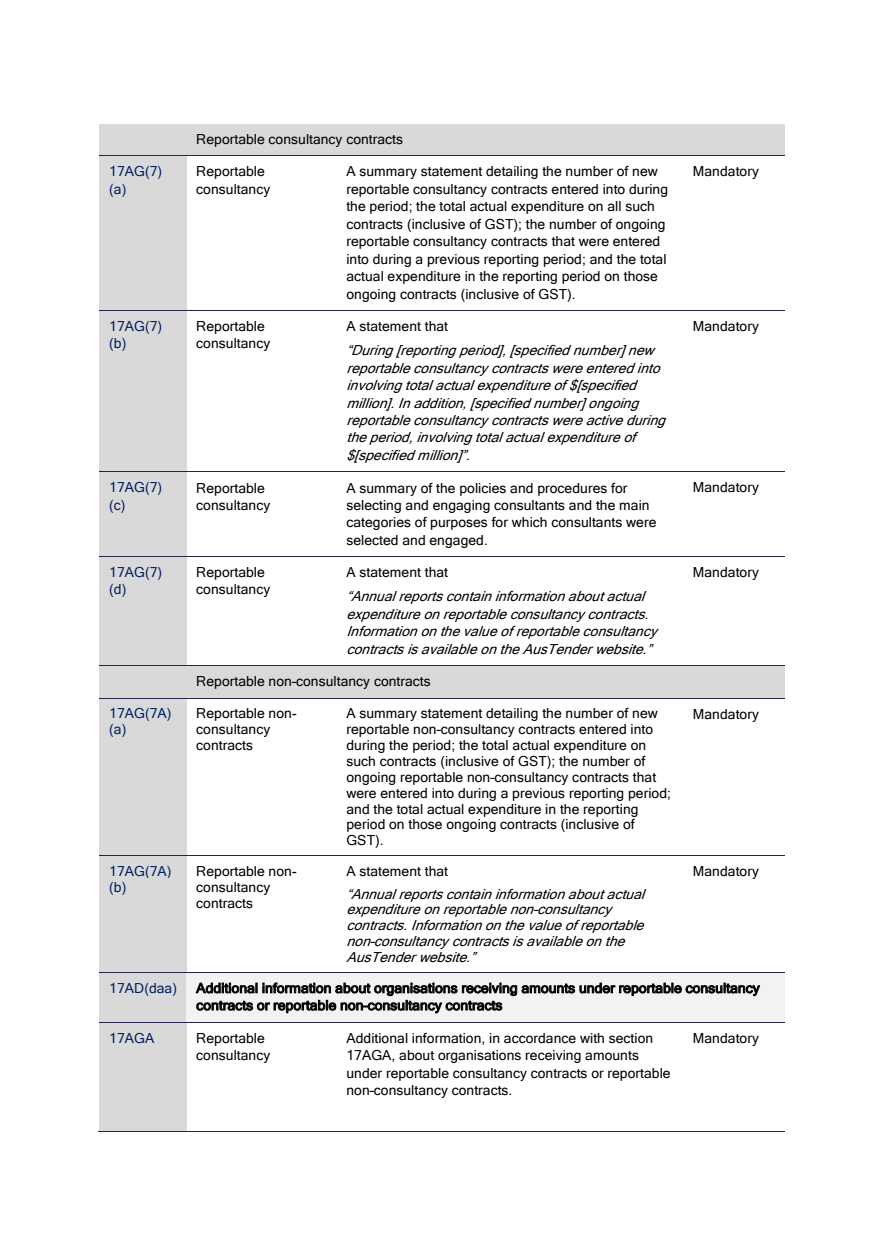
<style>
.page{position:relative;width:874px;height:1241px;background:#fff}
.page>*{position:absolute;margin:0;border:0;box-sizing:border-box;transform-origin:0 0}
.t1{font:13.83px/15.9px "Microsoft Sans Serif";letter-spacing:.005em;color:#000}
.t2{font:italic 13.83px/17.5px "Microsoft Sans Serif";color:#000}
.t3{font:13.83px/17.2px "Microsoft Sans Serif";letter-spacing:.005em;color:#002060}
.t4{font:13.65px/17.2px "Microsoft Sans Serif";letter-spacing:.005em;color:#000}
</style>
<div class="page">
<div style="left:100px;top:124px;width:86px;height:31px;background:#d9d9d9"></div>
<div style="left:186px;top:124px;width:496px;height:31px;background:#d9d9d9"></div>
<div style="left:682px;top:124px;width:102px;height:31px;background:#d9d9d9"></div>
<div style="left:100px;top:156px;width:86px;height:154px;background:#d9d9d9"></div>
<hr style="left:100px;top:155px;width:86px;height:1px;background:#22254f">
<hr style="left:187px;top:155px;width:150px;height:1px;background:#22254f">
<hr style="left:338px;top:155px;width:344px;height:1px;background:#22254f">
<hr style="left:683px;top:155px;width:101px;height:1px;background:#22254f">
<div style="left:100px;top:311px;width:86px;height:160px;background:#d9d9d9"></div>
<hr style="left:100px;top:310px;width:86px;height:1px;background:#22254f">
<hr style="left:187px;top:310px;width:150px;height:1px;background:#22254f">
<hr style="left:338px;top:310px;width:344px;height:1px;background:#22254f">
<hr style="left:683px;top:310px;width:101px;height:1px;background:#22254f">
<div style="left:100px;top:472px;width:86px;height:84px;background:#d9d9d9"></div>
<hr style="left:100px;top:471px;width:86px;height:1px;background:#22254f">
<hr style="left:187px;top:471px;width:150px;height:1px;background:#22254f">
<hr style="left:338px;top:471px;width:344px;height:1px;background:#22254f">
<hr style="left:683px;top:471px;width:101px;height:1px;background:#22254f">
<div style="left:100px;top:556px;width:86px;height:109px;background:#d9d9d9"></div>
<hr style="left:100px;top:556px;width:86px;height:1px;background:#22254f">
<hr style="left:187px;top:556px;width:150px;height:1px;background:#22254f">
<hr style="left:338px;top:556px;width:344px;height:1px;background:#22254f">
<hr style="left:683px;top:556px;width:101px;height:1px;background:#22254f">
<div style="left:100px;top:666px;width:86px;height:31px;background:#d9d9d9"></div>
<div style="left:186px;top:666px;width:496px;height:31px;background:#d9d9d9"></div>
<div style="left:682px;top:666px;width:102px;height:31px;background:#d9d9d9"></div>
<hr style="left:100px;top:665px;width:86px;height:1px;background:#22254f">
<hr style="left:187px;top:665px;width:150px;height:1px;background:#22254f">
<hr style="left:338px;top:665px;width:344px;height:1px;background:#22254f">
<hr style="left:683px;top:665px;width:101px;height:1px;background:#22254f">
<div style="left:100px;top:698px;width:86px;height:157px;background:#d9d9d9"></div>
<hr style="left:100px;top:697px;width:86px;height:1px;background:#22254f">
<hr style="left:187px;top:697px;width:150px;height:1px;background:#22254f">
<hr style="left:338px;top:697px;width:344px;height:1px;background:#22254f">
<hr style="left:683px;top:697px;width:101px;height:1px;background:#22254f">
<div style="left:100px;top:855px;width:86px;height:116px;background:#d9d9d9"></div>
<hr style="left:100px;top:855px;width:86px;height:1px;background:#22254f">
<hr style="left:187px;top:855px;width:150px;height:1px;background:#22254f">
<hr style="left:338px;top:855px;width:344px;height:1px;background:#22254f">
<hr style="left:683px;top:855px;width:101px;height:1px;background:#22254f">
<div style="left:100px;top:972px;width:86px;height:49px;background:#d9d9d9"></div>
<div style="left:186px;top:972px;width:598px;height:49px;background:#f2f2f2"></div>
<hr style="left:100px;top:971px;width:86px;height:1px;background:#22254f">
<hr style="left:187px;top:971px;width:150px;height:1px;background:#22254f">
<hr style="left:338px;top:971px;width:344px;height:1px;background:#22254f">
<hr style="left:683px;top:971px;width:101px;height:1px;background:#22254f">
<div style="left:100px;top:1022px;width:86px;height:108px;background:#d9d9d9"></div>
<hr style="left:100px;top:1021px;width:86px;height:1px;background:#22254f">
<hr style="left:187px;top:1021px;width:150px;height:1px;background:#22254f">
<hr style="left:338px;top:1021px;width:344px;height:1px;background:#22254f">
<hr style="left:683px;top:1021px;width:101px;height:1px;background:#22254f">
<hr style="left:98px;top:1130px;width:88px;height:1px;background:#22254f">
<hr style="left:186px;top:1130px;width:151px;height:1px;background:#22254f">
<hr style="left:336px;top:1130px;width:346px;height:1px;background:#22254f">
<hr style="left:682px;top:1130px;width:102px;height:1px;background:#22254f">
<p class="t1" style="left:196px;top:131px;width:208px">Reportable consultancy contracts</p>
<p class="t3" style="left:109px;top:163px;width:54px;line-height:17.7px">17AG(7) (a)</p>
<p class="t1" style="left:196px;top:163px;width:75px;line-height:17.7px">Reportable consultancy</p>
<p class="t1" style="left:346px;top:163px;width:323px;line-height:17.5px">A summary statement detailing the number of new reportable consultancy contracts entered into during the period; the total actual expenditure on all such contracts (inclusive of GST); the number of ongoing reportable consultancy contracts that were entered into during a previous reporting period; and the total actual expenditure in the reporting period on those ongoing contracts (inclusive of GST).</p>
<p class="t1" style="left:692px;top:163px;width:68px">Mandatory</p>
<p class="t3" style="left:109px;top:317px;width:54px">17AG(7) (b)</p>
<p class="t1" style="left:196px;top:317px;width:75px;line-height:17.2px">Reportable consultancy</p>
<p class="t1" style="left:346px;top:318px;width:103px">A statement that</p>
<p class="t1" style="left:692px;top:318px;width:68px">Mandatory</p>
<p class="t2" style="left:346px;top:342px;width:325px">“During[reportingperiod],[specifiednumber]new reportableconsultancycontractswereenteredinto involvingtotalactualexpenditureof$[specified million].Inaddition,[specifiednumber]ongoing reportableconsultancycontractswereactiveduring theperiod,involvingtotalactualexpenditureof $[specifiedmillion]”.</p>
<p class="t3" style="left:109px;top:479px;width:54px">17AG(7) (c)</p>
<p class="t1" style="left:196px;top:479px;width:75px;line-height:17.2px">Reportable consultancy</p>
<p class="t1" style="left:346px;top:479px;width:311px;line-height:17.3px">A summary of the policies and procedures for selecting and engaging consultants and the main categories of purposes for which consultants were selected and engaged.</p>
<p class="t1" style="left:692px;top:479px;width:68px">Mandatory</p>
<p class="t3" style="left:109px;top:563px;width:54px">17AG(7) (d)</p>
<p class="t1" style="left:196px;top:563px;width:75px;line-height:17.2px">Reportable consultancy</p>
<p class="t1" style="left:346px;top:564px;width:103px">A statement that</p>
<p class="t1" style="left:692px;top:564px;width:68px">Mandatory</p>
<p class="t2" style="left:346px;top:587px;width:317px">“Annualreportscontaininformationaboutactual expenditureonreportableconsultancycontracts.<br>Informationonthevalueofreportableconsultancy contractsisavailableontheAusTenderwebsite.”</p>
<p class="t1" style="left:196px;top:673px;width:236px">Reportable non–consultancy contracts</p>
<p class="t3" style="left:109px;top:705px;width:64px;line-height:15.9px">17AG(7A) (a)</p>
<p class="t1" style="left:196px;top:705px;width:102px">Reportable non&shy;consultancy contracts</p>
<p class="t1" style="left:346px;top:705px;width:326px">A summary statement detailing the number of new reportable non–consultancy contracts entered into during the period; the total actual expenditure on such contracts (inclusive of GST); the number of ongoing reportable non–consultancy contracts that were entered into during a previous reporting period; and the total actual expenditure in the reporting period on those ongoing contracts (inclusive of GST).</p>
<p class="t1" style="left:692px;top:705px;width:68px">Mandatory</p>
<p class="t3" style="left:109px;top:862px;width:64px;line-height:15.9px">17AG(7A) (b)</p>
<p class="t1" style="left:196px;top:862px;width:102px">Reportable non&shy;consultancy contracts</p>
<p class="t1" style="left:346px;top:863px;width:103px">A statement that</p>
<p class="t1" style="left:692px;top:863px;width:68px">Mandatory</p>
<p class="t2" style="left:346px;top:885px;width:304px;line-height:15.9px">“Annualreportscontaininformationaboutactual expenditureonreportablenon–consultancy contracts.Informationonthevalueofreportable non–consultancycontractsisavailableonthe AusTenderwebsite.”</p>
<p class="t3" style="left:109px;top:979px;width:69px">17AD(daa)</p>
<p class="t4" style="left:196px;top:979px;width:564px">Additional information about organisations receiving amounts under reportable consultancy contracts or reportable non–consultancy contracts</p>
<p class="t3" style="left:109px;top:1029px;width:47px">17AGA</p>
<p class="t1" style="left:196px;top:1029px;width:75px;line-height:17.2px">Reportable consultancy</p>
<p class="t1" style="left:346px;top:1029px;width:325px;line-height:17.3px">Additional information, in accordance with section 17AGA, about organisations receiving amounts under reportable consultancy contracts or reportable non–consultancy contracts.</p>
<p class="t1" style="left:692px;top:1030px;width:68px">Mandatory</p>
</div>
